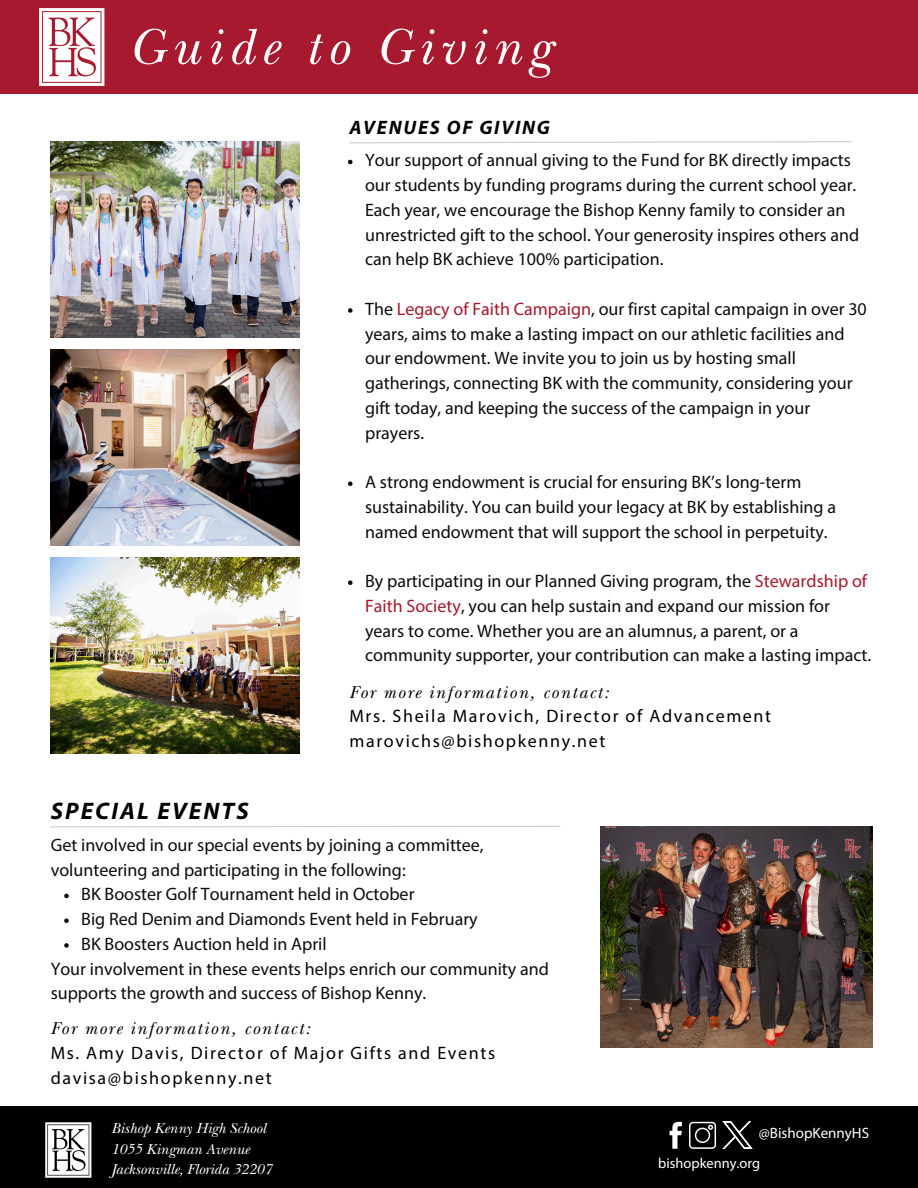
<style>
.page{position:relative;width:918px;height:1188px;background:#fff}
.page>*{position:absolute;margin:0;border:0;box-sizing:border-box;transform-origin:0 0}
.t1{font:italic 52.5px "New Baskerville";letter-spacing:.125em;color:#fff}
.t2{font:italic 700 24px "Myriad Pro";letter-spacing:.09em;color:#000}
.t3{font:italic 700 19.5px "Myriad Pro";letter-spacing:.09em;color:#000}
.t4{font:18px/24.8px "Myriad Pro";color:#0e0b0c}
.t5{font:18px/24.8px "Myriad Pro";letter-spacing:.09em;color:#000}
.t6{font:italic 15px/20.2px "New Baskerville";color:#fff}
.t7{font:15px "Myriad Pro";color:#fff}
.t8{font:14.4px "Myriad Pro";color:#fff}
.s1{color:#a6192e}
.s2{font-family:"New Baskerville";font-style:italic}
</style>
<div class="page">
<img style="left:50px;top:142px;width:249px;height:195px">
<div style="left:0;top:0;width:918px;height:94px;background:#a6192e"></div>
<img style="left:51px;top:350px;width:248px;height:195px">
<img style="left:39px;top:8px;width:66px;height:78px">
<svg style="left:349px;top:141px;width:503px;height:3px"></svg>
<img style="left:51px;top:557px;width:248px;height:196px">
<img style="left:600px;top:826px;width:272px;height:222px">
<svg style="left:50px;top:825px;width:510px;height:3px"></svg>
<svg style="left:348px;top:160px;width:5px;height:4px"></svg>
<svg style="left:348px;top:308px;width:5px;height:5px"></svg>
<svg style="left:348px;top:481px;width:5px;height:5px"></svg>
<svg style="left:348px;top:580px;width:5px;height:5px"></svg>
<svg style="left:64px;top:894px;width:5px;height:4px"></svg>
<svg style="left:64px;top:918px;width:5px;height:5px"></svg>
<svg style="left:64px;top:943px;width:5px;height:5px"></svg>
<div style="left:0;top:1107px;width:918px;height:81px;background:#000"></div>
<img style="left:45px;top:1122px;width:47px;height:56px">
<svg style="left:670px;top:1122px;width:12px;height:27px"></svg>
<svg style="left:689px;top:1122px;width:27px;height:27px"></svg>
<img style="left:723px;top:1122px;width:29px;height:27px">
<h4 class="t1" style="left:128px;top:16px;width:424px">Guide to Giving</h4>
<p class="t3" style="left:349px;top:119px;width:202px">AVENUES OF GIVING</p>
<p class="t4" style="left:365px;top:150px;width:496px">Your support of annual giving to the Fund for BK directly impacts our students by funding programs during the current school year.<br>Each year, we encourage the Bishop Kenny family to consider an unrestricted gift to the school. Your generosity inspires others and can help BK achieve 100% participation.</p>
<p class="t4" style="left:365px;top:298px;width:503px">The <span class="s1">Legacy of Faith Campaign</span>, our first capital campaign in over 30 years, aims to make a lasting impact on our athletic facilities and our endowment. We invite you to join us by hosting small gatherings, connecting BK with the community, considering your gift today, and keeping the success of the campaign in your prayers.</p>
<p class="t4" style="left:365px;top:471px;width:473px">A strong endowment is crucial for ensuring BK’s long-term sustainability. You can build your legacy at BK by establishing a named endowment that will support the school in perpetuity.</p>
<p class="t4" style="left:365px;top:570px;width:508px">By participating in our Planned Giving program, the <span class="s1">Stewardship of Faith Society</span>, you can help sustain and expand our mission for years to come. Whether you are an alumnus, a parent, or a community supporter, your contribution can make a lasting impact.</p>
<h3 class="t2" style="left:51px;top:801px;width:199px">SPECIAL EVENTS</h3>
<h2 class="t5" style="left:349px;top:681px;width:423px"><span class="s2">For more information, contact:<br></span>Mrs. Sheila Marovich, Director of Advancement marovichs@bishopkenny.net</h2>
<h4 class="t4" style="left:51px;top:834px;width:434px">Get involved in our special events by joining a committee, volunteering and participating in the following:</h4>
<p class="t4" style="left:81px;top:884px;width:335px">BK Booster Golf Tournament held in October</p>
<p class="t4" style="left:81px;top:908px;width:398px">Big Red Denim and Diamonds Event held in February</p>
<p class="t4" style="left:81px;top:933px;width:247px">BK Boosters Auction held in April</p>
<h4 class="t4" style="left:51px;top:958px;width:500px">Your involvement in these events helps enrich our community and supports the growth and success of Bishop Kenny.</h4>
<h4 class="t5" style="left:51px;top:1018px;width:446px"><span class="s2">For more information, contact:<br></span>Ms. Amy Davis, Director of Major Gifts and Events davisa@bishopkenny.net</h4>
<p class="t6" style="left:111px;top:1118px;width:162px">Bishop Kenny High School<br>1055 Kingman Avenue<br>Jacksonville, Florida 32207</p>
<p class="t7" style="left:759px;top:1126px;width:112px">@BishopKennyHS</p>
<p class="t8" style="left:658px;top:1157px;width:103px">bishopkenny.org</p>
</div>
